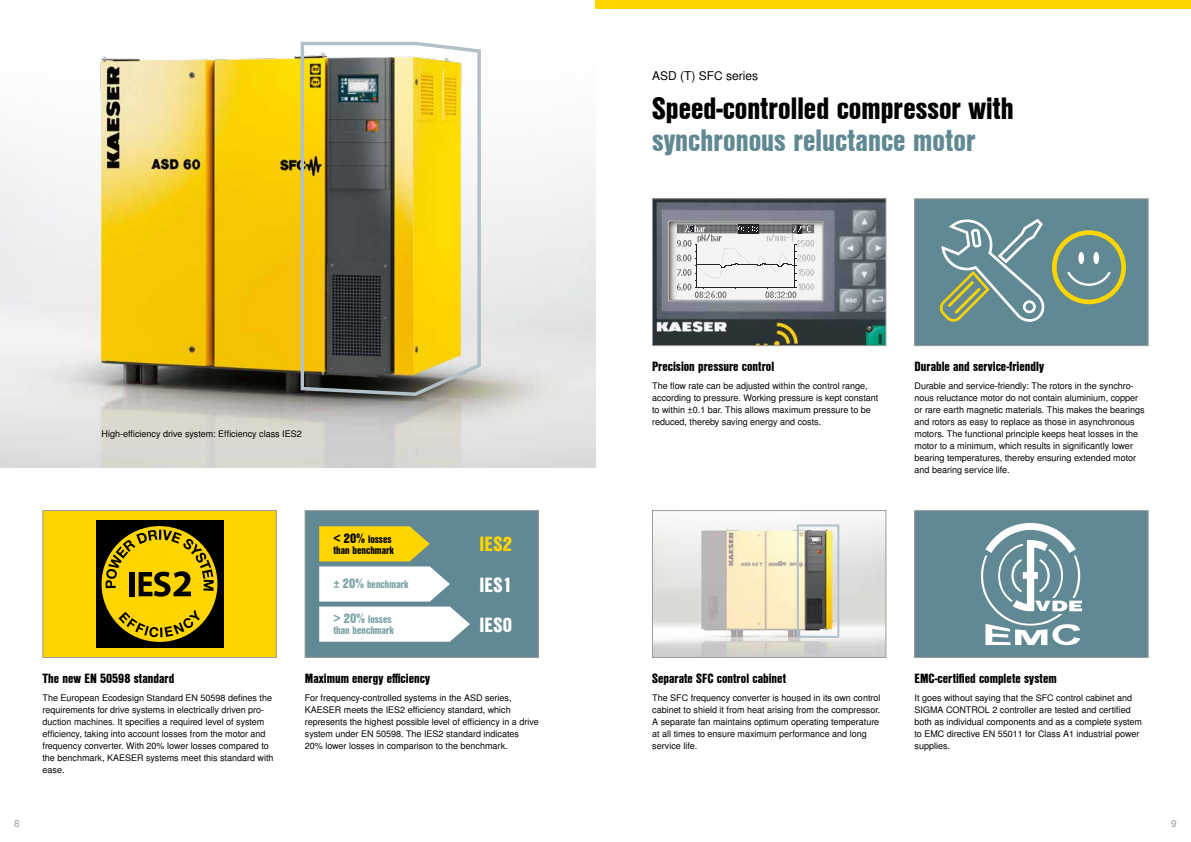
<style>
.page{position:relative;width:1191px;height:842px;background:#fff}
.page>*{position:absolute;margin:0;border:0;box-sizing:border-box;transform-origin:0 0}
.t1{font:30px "Nimbus San L Bla Con";color:#000}
.t2{font:30px "Nimbus San L Bla Con";color:#618994}
.t3{font:19.9px/40.3px "Nimbus San L Bla Con";letter-spacing:.015em;color:#fff}
.t4{font:19.9px "Nimbus San L Bla Con";color:#ffd500}
.t5{font:13px "Nimbus San L Bla Con";color:#000}
.t6{font:12px "Nimbus San L";color:#000}
.t7{font:10.6px/11.6px "Nimbus San L Bla Con";color:#7da3a7}
.t8{font:10.6px/11.6px "Nimbus San L Bla Con";color:#000}
.t9{font:10px "Nimbus San L";color:#9d9d9c}
.t10{font:9px/12px "Nimbus San L";color:#000}
.s1{font-size:13.3px}
</style>
<div class="page">
<div style="left:595px;top:0;width:596px;height:9px;background:#ffd500"></div>
<div style="left:305px;top:510px;width:233px;height:147px;background:#618994"></div>
<svg style="left:319px;top:607px;width:151px;height:35px;background:#f3f6f6"></svg>
<svg style="left:319px;top:526px;width:131px;height:75px"></svg>
<div style="left:305px;top:510px;width:234px;height:148px;border:1px solid #9d9d9c"></div>
<div style="left:914px;top:510px;width:234px;height:147px;background:#618994"></div>
<svg style="left:981px;top:523px;width:101px;height:122px"></svg>
<div style="left:914px;top:510px;width:234px;height:148px;border:1px solid #9d9d9c"></div>
<div style="left:915px;top:199px;width:233px;height:147px;background:#618994"></div>
<svg style="left:940px;top:219px;width:104px;height:103px"></svg>
<div style="left:1078px;top:252px;width:6px;height:12px;background:#fff;border-radius:50%"></div>
<div style="left:1093px;top:252px;width:6px;height:12px;background:#fff;border-radius:50%"></div>
<svg style="left:1067px;top:271px;width:44px;height:15px"></svg>
<div style="left:1052px;top:230px;width:74px;height:74px;border:5px solid #ffd500;border-radius:50%"></div>
<div style="left:914px;top:198px;width:234px;height:148px;border:1px solid #9d9d9c"></div>
<img style="left:0;top:56px;width:595px;height:412px">
<img style="left:654px;top:520px;width:230px;height:136px">
<div style="left:652px;top:510px;width:234px;height:148px;border:1px solid #9d9d9c"></div>
<img style="left:654px;top:200px;width:230px;height:144px">
<div style="left:652px;top:198px;width:234px;height:148px;border:1px solid #9d9d9c"></div>
<svg style="left:677px;top:224px;width:138px;height:75px"></svg>
<div style="left:43px;top:510px;width:233px;height:147px;background:#ffd500"></div>
<div style="left:96px;top:520px;width:127px;height:128px;background:#000"></div>
<div style="left:102px;top:526px;width:115px;height:116px;background:#ffd500;border-radius:50%"></div>
<svg style="left:118px;top:610px;width:82px;height:27px"></svg>
<svg style="left:106px;top:530px;width:108px;height:67px"></svg>
<div style="left:43px;top:510px;width:233px;height:148px;border:1px solid #9d9d9c"></div>
<div style="left:797px;top:524px;width:42px;height:114px;border:2px solid #b2c0c7"></div>
<img style="left:299px;top:41px;width:183px;height:357px">
<p class="t10" style="left:102px;top:428px;width:202px">High-efficiency drive system: Efficiency class IES2</p>
<p class="t8" style="left:333px;top:533px;width:62px"><span class="s1">&lt; 20%</span> losses than benchmark</p>
<p class="t7" style="left:333px;top:578px;width:77px"><span class="s1">± 20%</span> benchmark</p>
<p class="t7" style="left:333px;top:613px;width:62px"><span class="s1">&gt; 20%</span> losses than benchmark</p>
<h2 class="t4" style="left:479px;top:529px;width:34px">IES2</h2>
<h2 class="t3" style="left:479px;top:563px;width:34px">IES1<br>IES0</h2>
<h3 class="t5" style="left:43px;top:668px;width:133px">The new EN 50598 standard</h3>
<p class="t10" style="left:43px;top:692px;width:232px">The European Ecodesign Standard EN 50598 defines the requirements for drive systems in electrically driven pro&shy;duction machines. It specifies a required level of system efficiency, taking into account losses from the motor and frequency converter. With 20% lower losses compared to the benchmark, KAESER systems meet this standard with ease.</p>
<h3 class="t5" style="left:305px;top:668px;width:127px">Maximum energy efficiency</h3>
<p class="t10" style="left:305px;top:692px;width:235px">For frequency-controlled systems in the ASD series, KAESER meets the IES2 efficiency standard, which represents the highest possible level of efficiency in a drive system under EN 50598. The IES2 standard indicates 20% lower losses in comparison to the benchmark.</p>
<h3 class="t6" style="left:652px;top:69px;width:108px">ASD (T) SFC series</h3>
<h1 class="t1" style="left:652px;top:85px;width:363px">Speed-controlled compressor with</h1>
<h1 class="t2" style="left:652px;top:117px;width:325px">synchronous reluctance motor</h1>
<h3 class="t5" style="left:652px;top:356px;width:123px">Precision pressure control</h3>
<p class="t10" style="left:652px;top:380px;width:228px">The flow rate can be adjusted within the control range, according to pressure. Working pressure is kept constant to within ±0.1 bar. This allows maximum pressure to be reduced, thereby saving energy and costs.</p>
<h3 class="t5" style="left:914px;top:356px;width:131px">Durable and service-friendly</h3>
<p class="t10" style="left:914px;top:380px;width:232px">Durable and service-friendly: The rotors in the synchro&shy;nous reluctance motor do not contain aluminium, copper or rare earth magnetic materials. This makes the bearings and rotors as easy to replace as those in asynchronous motors. The functional principle keeps heat losses in the motor to a minimum, which results in significantly lower bearing temperatures, thereby ensuring extended motor and bearing service life.</p>
<h3 class="t5" style="left:652px;top:668px;width:135px">Separate SFC control cabinet</h3>
<p class="t10" style="left:652px;top:692px;width:230px">The SFC frequency converter is housed in its own control cabinet to shield it from heat arising from the compressor.<br>A separate fan maintains optimum operating temperature at all times to ensure maximum performance and long service life.</p>
<h3 class="t5" style="left:914px;top:668px;width:144px">EMC-certified complete system</h3>
<p class="t10" style="left:914px;top:692px;width:229px">It goes without saying that the SFC control cabinet and SIGMA CONTROL 2 controller are tested and certified both as individual components and as a complete system to EMC directive EN 55011 for Class A1 industrial power supplies.</p>
<p class="t9" style="left:14px;top:817px;width:7px">8</p>
<p class="t9" style="left:1171px;top:817px;width:7px">9</p>
</div>
